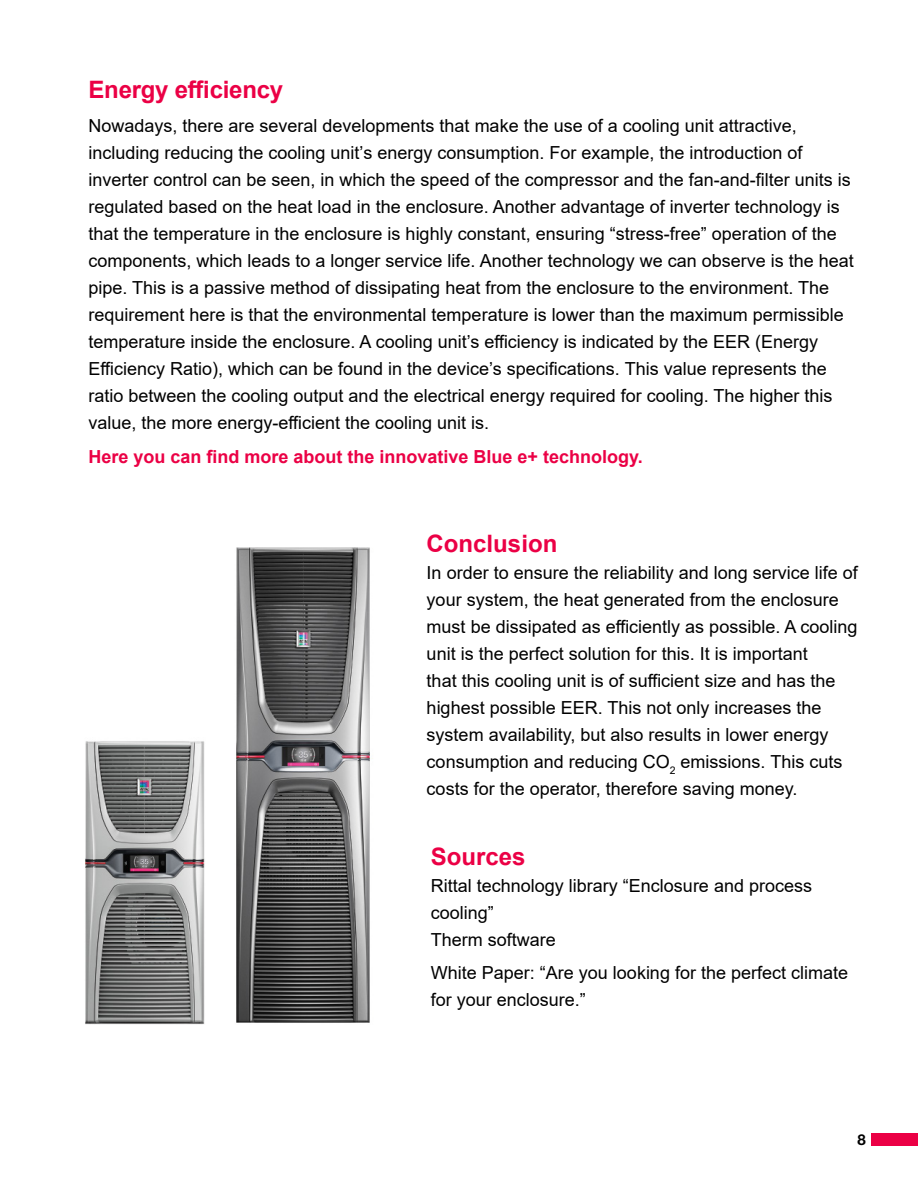
<style>
.page{position:relative;width:918px;height:1188px;background:#fff}
.page>*{position:absolute;margin:0;border:0;box-sizing:border-box;transform-origin:0 0}
.t1{font:700 24px "Arial";color:#eb0045}
.t2{font:18px/27px "Arial";color:#000}
.t3{font:700 18px "Arial";color:#eb0045}
.t4{font:700 15px "Neue Helvetica For Rittal";color:#000}
</style>
<div class="page">
<div style="left:871px;top:1133px;width:47px;height:13px;background:#eb0045"></div>
<img style="left:85px;top:547px;width:285px;height:478px">
<h1 class="t1" style="left:88px;top:73px;width:196px">Energy efficiency</h1>
<p class="t2" style="left:88px;top:112px;width:767px">Nowadays, there are several developments that make the use of a cooling unit attractive, including reducing the cooling unit’s energy consumption. For example, the introduction of inverter control can be seen, in which the speed of the compressor and the fan-and-filter units is regulated based on the heat load in the enclosure. Another advantage of inverter technology is that the temperature in the enclosure is highly constant, ensuring “stress-free” operation of the components, which leads to a longer service life. Another technology we can observe is the heat pipe. This is a passive method of dissipating heat from the enclosure to the environment. The requirement here is that the environmental temperature is lower than the maximum permissible temperature inside the enclosure. A cooling unit’s efficiency is indicated by the EER (Energy Efficiency Ratio), which can be found in the device’s specifications. This value represents the ratio between the cooling output and the electrical energy required for cooling. The higher this value, the more energy-efficient the cooling unit is.</p>
<p class="t3" style="left:88px;top:444px;width:556px">Here you can find more about the innovative Blue e+ technology.</p>
<h1 class="t1" style="left:427px;top:527px;width:132px">Conclusion</h1>
<p class="t2" style="left:427px;top:559px;width:433px">In order to ensure the reliability and long service life of your system, the heat generated from the enclosure must be dissipated as efficiently as possible. A cooling unit is the perfect solution for this. It is important<br>that this cooling unit is of sufficient size and has the highest possible EER. This not only increases the system availability, but also results in lower energy consumption and reducing CO<sub>2</sub> emissions. This cuts costs for the operator, therefore saving money.</p>
<h1 class="t1" style="left:431px;top:840px;width:96px">Sources</h1>
<p class="t2" style="left:431px;top:873px;width:383px">Rittal technology library “Enclosure and process cooling”<br>Therm software</p>
<p class="t2" style="left:431px;top:959px;width:419px">White Paper: “Are you looking for the perfect climate for your enclosure.”</p>
<p class="t4" style="left:858px;top:1131px;width:10px">8</p>
</div>
